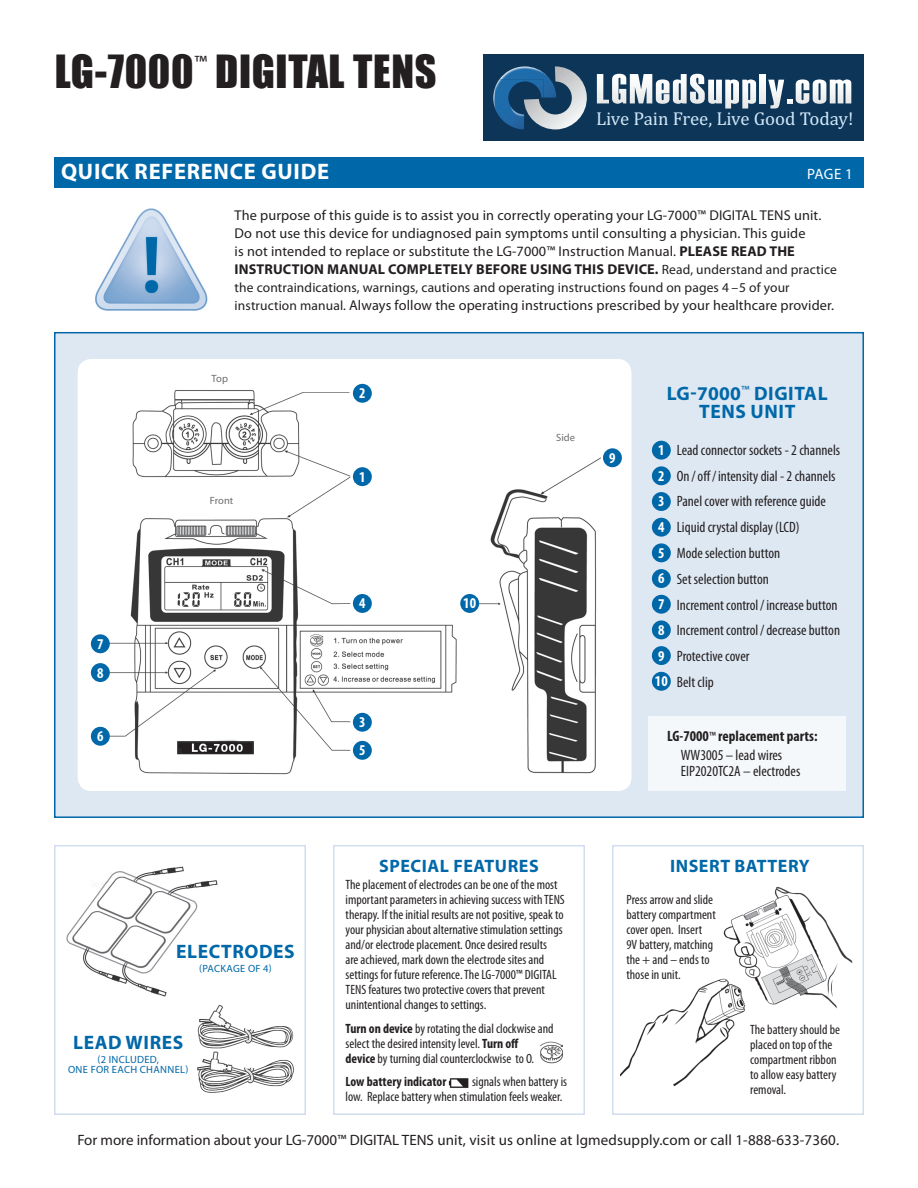
<style>
.page{position:relative;width:918px;height:1188px;background:#fff}
.page>*{position:absolute;margin:0;border:0;box-sizing:border-box;transform-origin:0 0}
.t1{font:42px "Impact";letter-spacing:.015em;color:#231f20}
.t2{font:700 22.5px "Myriad Pro";letter-spacing:.03em;color:#fff}
.t3{font:700 19.5px/18.8px "Myriad Pro";letter-spacing:.03em;color:#0068a9;text-align:center}
.t4{font:18.75px "Cambria Math";color:#d1e7f7}
.t5{font:700 18px "Myriad Pro";letter-spacing:.03em;color:#0068a9}
.t6{font:condensed 15px/16px "Myriad Pro";color:#231f20}
.t7{font:15px "Myriad Pro";letter-spacing:.005em;color:#231f20}
.t8{font:700 condensed 15px "Myriad Pro";color:#231f20}
.t9{font:700 condensed 15px "Myriad Pro";color:#fff}
.t10{font:15px "Myriad Pro";color:#fff}
.t11{font:14.25px/18px "Myriad Pro";letter-spacing:.01em;color:#231f20}
.t12{font:condensed 13.5px/15px "Myriad Pro";color:#231f20}
.t13{font:13.5px "Myriad Pro";letter-spacing:.01em;color:#231f20}
.t14{font:700 condensed 13.5px "Myriad Pro";color:#231f20}
.t15{font:10.5px/10.5px "Myriad Pro";letter-spacing:.03em;color:#0068a9;text-align:center}
.t16{font:10.5px "Myriad Pro";letter-spacing:.01em;color:#6c6d70}
.s1{font-weight:700}
.s2{font-size:13.5px}
.s3{font-weight:400;font-size:13.5px}
</style>
<div class="page">
<div style="left:54px;top:157px;width:810px;height:30px;background:#0068a9"></div>
<div style="left:54px;top:332px;width:810px;height:486px;background:#dee8f3;border:2px solid #0068a9"></div>
<img style="left:78px;top:365px;width:553px;height:426px">
<div style="left:353px;top:467px;width:19px;height:19px;background:#0068a9;border-radius:50%"></div>
<div style="left:353px;top:384px;width:19px;height:19px;background:#0068a9;border-radius:50%"></div>
<div style="left:353px;top:713px;width:19px;height:19px;background:#0068a9;border-radius:50%"></div>
<div style="left:353px;top:594px;width:19px;height:19px;background:#0068a9;border-radius:50%"></div>
<div style="left:353px;top:741px;width:19px;height:19px;background:#0068a9;border-radius:50%"></div>
<div style="left:91px;top:727px;width:19px;height:19px;background:#0068a9;border-radius:50%"></div>
<div style="left:91px;top:634px;width:19px;height:19px;background:#0068a9;border-radius:50%"></div>
<div style="left:91px;top:663px;width:19px;height:19px;background:#0068a9;border-radius:50%"></div>
<div style="left:603px;top:448px;width:19px;height:19px;background:#0068a9;border-radius:50%"></div>
<div style="left:460px;top:594px;width:19px;height:19px;background:#0068a9;border-radius:50%"></div>
<div style="left:54px;top:845px;width:252px;height:270px;background:#fff;border:2px solid #d0deef"></div>
<div style="left:652px;top:441px;width:19px;height:19px;background:#0068a9;border-radius:50%"></div>
<div style="left:652px;top:466px;width:19px;height:19px;background:#0068a9;border-radius:50%"></div>
<div style="left:652px;top:492px;width:19px;height:19px;background:#0068a9;border-radius:50%"></div>
<div style="left:652px;top:518px;width:19px;height:19px;background:#0068a9;border-radius:50%"></div>
<div style="left:652px;top:543px;width:19px;height:19px;background:#0068a9;border-radius:50%"></div>
<div style="left:652px;top:569px;width:19px;height:19px;background:#0068a9;border-radius:50%"></div>
<div style="left:652px;top:595px;width:19px;height:19px;background:#0068a9;border-radius:50%"></div>
<div style="left:652px;top:620px;width:19px;height:19px;background:#0068a9;border-radius:50%"></div>
<div style="left:652px;top:646px;width:19px;height:19px;background:#0068a9;border-radius:50%"></div>
<div style="left:652px;top:672px;width:19px;height:19px;background:#0068a9;border-radius:50%"></div>
<img style="left:95px;top:208px;width:113px;height:103px">
<div style="left:333px;top:845px;width:252px;height:270px;background:#fff;border:2px solid #d0deef"></div>
<div style="left:612px;top:845px;width:252px;height:270px;background:#fff;border:2px solid #d0deef"></div>
<img style="left:449px;top:1078px;width:20px;height:10px">
<img style="left:540px;top:1041px;width:23px;height:23px">
<img style="left:621px;top:886px;width:232px;height:201px">
<img style="left:66px;top:866px;width:152px;height:131px">
<img style="left:197px;top:1005px;width:97px;height:88px">
<div style="left:649px;top:716px;width:197px;height:75px;background:#f4f8fb"></div>
<div style="left:483px;top:55px;width:381px;height:86px;background:#0c3558"></div>
<svg style="left:597px;top:74px;width:159px;height:35px"></svg>
<svg style="left:760px;top:74px;width:5px;height:29px"></svg>
<svg style="left:768px;top:79px;width:83px;height:30px"></svg>
<img style="left:495px;top:79px;width:20px;height:49px">
<svg style="left:515px;top:66px;width:72px;height:64px"></svg>
<p class="t1" style="left:55px;top:39px;width:383px">LG-7000<sup>™</sup> DIGITAL TENS</p>
<p class="t4" style="left:596px;top:106px;width:259px">Live Pain Free, Live Good Today!</p>
<p class="t2" style="left:61px;top:157px;width:269px">QUICK REFERENCE GUIDE</p>
<p class="t10" style="left:807px;top:165px;width:47px">PAGE 1</p>
<p class="t11" style="left:235px;top:206px;width:604px">The purpose of this guide is to assist you in correctly operating your LG-7000™ DIGITAL TENS unit.<br>Do not use this device for undiagnosed pain symptoms until consulting a physician. This guide<br>is not intended to replace or substitute the LG-7000™ Instruction Manual. <span class="s1">PLEASE READ THE INSTRUCTION MANUAL COMPLETELY BEFORE USING THIS DEVICE.</span> <span class="s2">Read, understand and practice</span></p>
<p class="t13" style="left:235px;top:279px;width:557px">the contraindications, warnings, cautions and operating instructions found on pages 4 –5 of your</p>
<p class="t11" style="left:235px;top:296px;width:601px"><span class="s2">instruction manual.</span> Always follow the operating instructions prescribed by your healthcare provider.</p>
<p class="t16" style="left:212px;top:372px;width:18px">Top</p>
<p class="t9" style="left:97px;top:634px;width:8px">7</p>
<p class="t9" style="left:97px;top:663px;width:8px">8</p>
<p class="t9" style="left:97px;top:727px;width:8px">6</p>
<p class="t16" style="left:210px;top:494px;width:25px">Front</p>
<p class="t3" style="left:176px;top:941px;width:120px">ELECTRODES</p>
<p class="t15" style="left:199px;top:963px;width:74px">(PACKAGE OF 4)</p>
<p class="t3" style="left:73px;top:1032px;width:112px">LEAD WIRES</p>
<p class="t15" style="left:68px;top:1054px;width:122px">(2 INCLUDED,<br>ONE FOR EACH CHANNEL)</p>
<p class="t9" style="left:359px;top:384px;width:8px">2</p>
<p class="t9" style="left:359px;top:467px;width:8px">1</p>
<p class="t9" style="left:359px;top:594px;width:8px">4</p>
<p class="t9" style="left:359px;top:713px;width:8px">3</p>
<p class="t9" style="left:359px;top:741px;width:8px">5</p>
<p class="t9" style="left:463px;top:594px;width:14px">10</p>
<p class="t16" style="left:556px;top:431px;width:21px">Side</p>
<p class="t9" style="left:609px;top:448px;width:8px">9</p>
<p class="t3" style="left:667px;top:383px;width:162px">LG-7000<sup>™</sup> DIGITAL<br>TENS UNIT</p>
<p class="t9" style="left:658px;top:441px;width:8px">1</p>
<p class="t9" style="left:658px;top:466px;width:8px">2</p>
<p class="t9" style="left:658px;top:492px;width:8px">3</p>
<p class="t9" style="left:658px;top:518px;width:8px">4</p>
<p class="t9" style="left:658px;top:543px;width:8px">5</p>
<p class="t9" style="left:658px;top:569px;width:8px">6</p>
<p class="t9" style="left:658px;top:595px;width:8px">7</p>
<p class="t9" style="left:658px;top:620px;width:8px">8</p>
<p class="t9" style="left:658px;top:646px;width:8px">9</p>
<p class="t9" style="left:655px;top:672px;width:14px">10</p>
<p class="t6" style="left:677px;top:442px;width:165px">Lead connector sockets - 2 channels</p>
<p class="t6" style="left:677px;top:468px;width:160px">On /off/intensity dial - 2 channels</p>
<p class="t6" style="left:677px;top:493px;width:151px">Panel cover with reference guide</p>
<p class="t6" style="left:677px;top:519px;width:124px">Liquid crystal display (LCD)</p>
<p class="t6" style="left:677px;top:545px;width:105px">Mode selection button</p>
<p class="t6" style="left:677px;top:571px;width:94px">Set selection button</p>
<p class="t6" style="left:677px;top:596px;width:162px">Increment control/increase button</p>
<p class="t6" style="left:677px;top:622px;width:165px">Increment control/decrease button</p>
<p class="t6" style="left:677px;top:648px;width:74px">Protective cover</p>
<p class="t6" style="left:677px;top:674px;width:38px">Belt clip</p>
<p class="t8" style="left:667px;top:727px;width:152px">LG-7000<span class="s3">™</span> replacement parts:</p>
<p class="t6" style="left:681px;top:747px;width:121px">WW3005 – lead wires<br>EIP2020TC2A – electrodes</p>
<p class="t5" style="left:379px;top:854px;width:161px">SPECIAL FEATURES</p>
<p class="t5" style="left:670px;top:854px;width:141px">INSERT BATTERY</p>
<p class="t12" style="left:626px;top:892px;width:91px">Press arrow and slide battery compartment cover open. Insert<br>9V battery, matching the + and – ends to those in unit.</p>
<p class="t12" style="left:346px;top:877px;width:221px">The placement of electrodes can be one of the most important parameters in achieving success with TENS therapy. If the initial results are not positive, speak to your physician about alternative stimulation settings and/or electrode placement. Once desired results<br>are achieved, mark down the electrode sites and settings for future reference. The LG-7000™ DIGITAL TENS features two protective covers that prevent unintentional changes to settings.</p>
<p class="t12" style="left:346px;top:1021px;width:210px"><span class="s1">Turn on device</span> by rotating the dial clockwise and select the desired intensity level. <span class="s1">Turn off<br>device</span> by turning dial counterclockwise to O.</p>
<p class="t14" style="left:346px;top:1073px;width:102px">Low battery indicator</p>
<p class="t12" style="left:750px;top:1022px;width:91px">The battery should be placed on top of the compartment ribbon to allow easy battery removal.</p>
<p class="t12" style="left:346px;top:1074px;width:223px;text-indent:127px">signals when battery is low. Replace battery when stimulation feels weaker.</p>
<p class="t7" style="left:77px;top:1131px;width:763px">For more information about your LG-7000™ DIGITAL TENS unit, visit us online at lgmedsupply.com or call 1-888-633-7360.</p>
</div>
